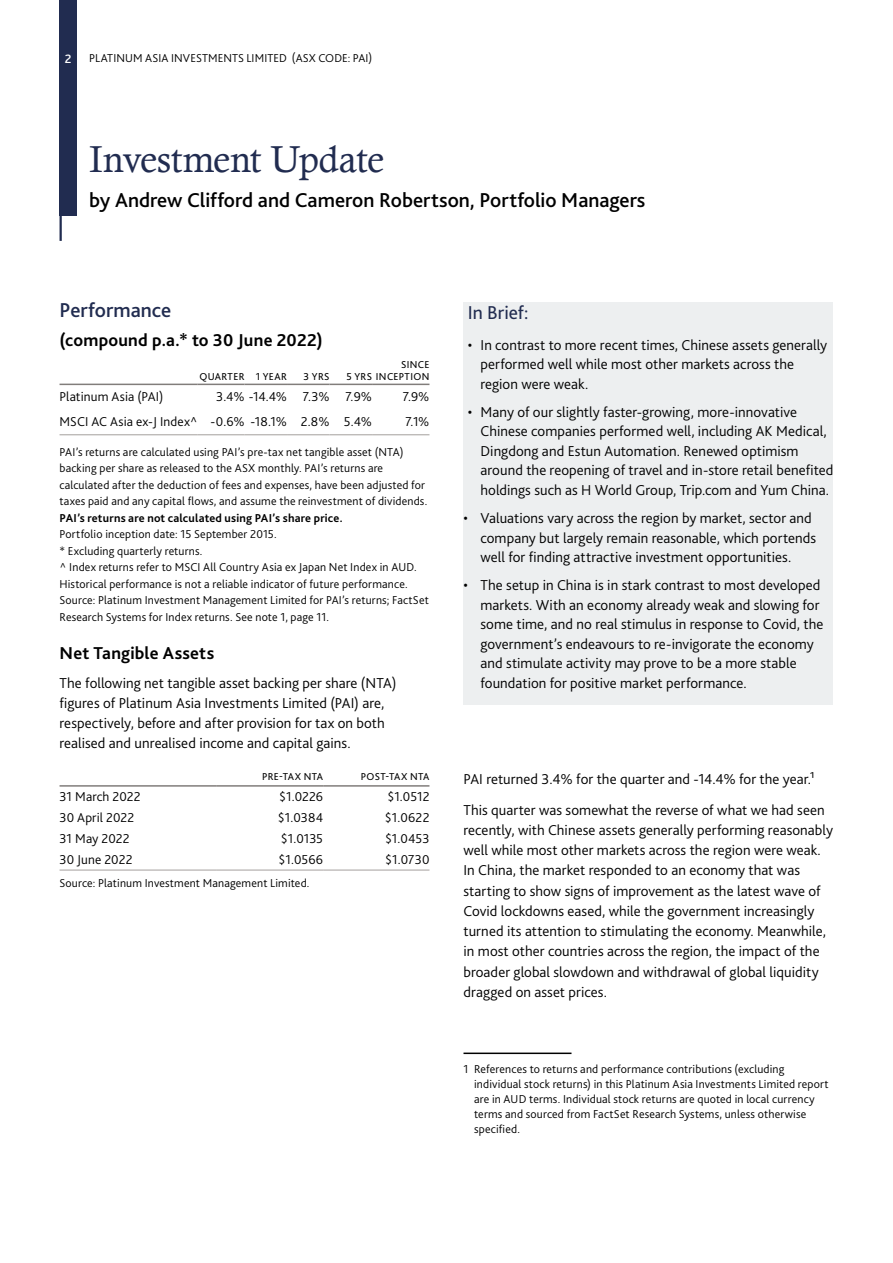
<style>
.page{position:relative;width:893px;height:1263px;background:#fff}
.page>*{position:absolute;margin:0;border:0;box-sizing:border-box;transform-origin:0 0}
.t1{font:37.5px "Calisto";letter-spacing:-.015em;color:#212c50}
.t2{font:500 21px "Bliss 2";color:#000}
.t3{font:500 21px "Bliss 2";color:#212c50}
.t4{font:19.5px "Bliss 2";color:#212c50}
.t5{font:700 18px "Bliss 2";letter-spacing:.01em;color:#000}
.t6{font:300 15px/20.2px "Bliss 2";letter-spacing:.005em;color:#000}
.t7{font:300 13.5px "Bliss 2";letter-spacing:.005em;color:#000}
.t8{font:500 12.75px "Bliss 2";color:#fff}
.t9{font:300 12px/16.5px "Bliss 2";letter-spacing:.01em;color:#000}
.t10{font:700 12px "Bliss 2";letter-spacing:.015em;color:#000}
.t11{font:10.5px "Bliss 2";letter-spacing:.035em;color:#000}
</style>
<div class="page">
<div style="left:60px;top:0;width:17px;height:215px;background:#212c50"></div>
<hr style="left:60px;top:0;width:2px;height:241px;background:#212c50">
<hr style="left:60px;top:384px;width:138px;height:1px;background:#817d7b">
<hr style="left:198px;top:384px;width:46px;height:1px;background:#817d7b">
<hr style="left:244px;top:384px;width:43px;height:1px;background:#817d7b">
<hr style="left:287px;top:384px;width:43px;height:1px;background:#817d7b">
<hr style="left:330px;top:384px;width:42px;height:1px;background:#817d7b">
<hr style="left:372px;top:384px;width:57px;height:1px;background:#817d7b">
<hr style="left:60px;top:434px;width:138px;height:1px;background:#a4a09d">
<hr style="left:198px;top:434px;width:46px;height:1px;background:#a4a09d">
<hr style="left:244px;top:434px;width:43px;height:1px;background:#a4a09d">
<hr style="left:287px;top:434px;width:43px;height:1px;background:#a4a09d">
<hr style="left:330px;top:434px;width:42px;height:1px;background:#a4a09d">
<hr style="left:372px;top:434px;width:57px;height:1px;background:#a4a09d">
<hr style="left:60px;top:785px;width:157px;height:2px;background:#817d7b">
<hr style="left:217px;top:785px;width:106px;height:2px;background:#817d7b">
<hr style="left:323px;top:785px;width:106px;height:2px;background:#817d7b">
<hr style="left:60px;top:870px;width:157px;height:1px;background:#a4a09d">
<hr style="left:217px;top:870px;width:106px;height:1px;background:#a4a09d">
<hr style="left:323px;top:870px;width:106px;height:1px;background:#a4a09d">
<div style="left:463px;top:302px;width:370px;height:403px;background:#edeff0"></div>
<hr style="left:463px;top:1052px;width:108px;height:2px;background:#000">
<p class="t8" style="left:65px;top:50px;width:8px">2</p>
<p class="t9" style="left:89px;top:49px;width:284px">PLATINUM ASIA INVESTMENTS LIMITED (ASX CODE: PAI)</p>
<h1 class="t1" style="left:89px;top:137px;width:296px">Investment Update</h1>
<h2 class="t2" style="left:89px;top:187px;width:558px">by Andrew Clifford and Cameron Robertson, Portfolio Managers</h2>
<h2 class="t3" style="left:60px;top:297px;width:113px">Performance</h2>
<p class="t5" style="left:60px;top:329px;width:265px">(compound p.a.* to 30 June 2022)</p>
<p class="t11" style="left:199px;top:370px;width:89px">QUARTER 1 YEAR</p>
<p class="t11" style="left:304px;top:370px;width:27px">3 YRS</p>
<p class="t11" style="left:346px;top:370px;width:85px">5 YRS INCEPTION</p>
<p class="t11" style="left:401px;top:358px;width:30px">SINCE</p>
<p class="t7" style="left:60px;top:388px;width:105px">Platinum Asia (PAI)</p>
<p class="t7" style="left:216px;top:388px;width:157px">3.4% -14.4% 7.3% 7.9%</p>
<p class="t7" style="left:403px;top:388px;width:28px">7.9%</p>
<p class="t7" style="left:60px;top:413px;width:314px">MSCI AC Asia ex-J Index^ -0.6% -18.1% 2.8% 5.4%</p>
<p class="t7" style="left:405px;top:413px;width:26px">7.1%</p>
<p class="t9" style="left:60px;top:443px;width:369px">PAI’s returns are calculated using PAI’s pre-tax net tangible asset (NTA) backing per share as released to the ASX monthly. PAI’s returns are calculated after the deduction of fees and expenses, have been adjusted for taxes paid and any capital flows, and assume the reinvestment of dividends.</p>
<p class="t10" style="left:60px;top:510px;width:284px">PAI’s returns are not calculated using PAI’s share price.</p>
<p class="t9" style="left:60px;top:526px;width:371px">Portfolio inception date: 15 September 2015.<br>* Excluding quarterly returns.<br>^ Index returns refer to MSCI All Country Asia ex Japan Net Index in AUD.<br>Historical performance is not a reliable indicator of future performance.<br>Source: Platinum Investment Management Limited for PAI’s returns; FactSet Research Systems for Index returns. See note 1, page 11.</p>
<p class="t5" style="left:60px;top:642px;width:156px">Net Tangible Assets</p>
<p class="t6" style="left:60px;top:672px;width:338px">The following net tangible asset backing per share (NTA) figures of Platinum Asia Investments Limited (PAI) are, respectively, before and after provision for tax on both realised and unrealised income and capital gains.</p>
<p class="t11" style="left:262px;top:770px;width:63px">PRE-TAX NTA</p>
<p class="t11" style="left:361px;top:770px;width:70px">POST-TAX NTA</p>
<p class="t7" style="left:60px;top:788px;width:83px">31 March 2022</p>
<p class="t7" style="left:279px;top:788px;width:46px">$1.0226</p>
<p class="t7" style="left:387px;top:788px;width:44px">$1.0512</p>
<p class="t7" style="left:60px;top:809px;width:76px">30 April 2022</p>
<p class="t7" style="left:278px;top:809px;width:47px">$1.0384</p>
<p class="t7" style="left:385px;top:809px;width:46px">$1.0622</p>
<p class="t7" style="left:60px;top:830px;width:72px">31 May 2022</p>
<p class="t7" style="left:281px;top:830px;width:44px">$1.0135</p>
<p class="t7" style="left:385px;top:830px;width:46px">$1.0453</p>
<p class="t7" style="left:60px;top:851px;width:75px">30 June 2022</p>
<p class="t7" style="left:279px;top:851px;width:46px">$1.0566</p>
<p class="t7" style="left:385px;top:851px;width:46px">$1.0730</p>
<p class="t9" style="left:60px;top:874px;width:252px">Source: Platinum Investment Management Limited.</p>
<h3 class="t4" style="left:468px;top:301px;width:62px">In Brief:</h3>
<p class="t6" style="left:480px;top:334px;width:348px;line-height:19.5px;text-indent:-13px">• In contrast to more recent times, Chinese assets generally performed well while most other markets across the region were weak.</p>
<p class="t6" style="left:480px;top:401px;width:354px;line-height:19.6px;text-indent:-13px">• Many of our slightly faster-growing, more-innovative Chinese companies performed well, including AK Medical, Dingdong and Estun Automation. Renewed optimism around the reopening of travel and in-store retail benefited holdings such as H World Group, Trip.com and Yum China.</p>
<p class="t6" style="left:480px;top:508px;width:337px;line-height:19.5px;text-indent:-17px">• Valuations vary across the region by market, sector and company but largely remain reasonable, which portends well for finding attractive investment opportunities.</p>
<p class="t6" style="left:480px;top:575px;width:344px;line-height:19.5px;text-indent:-17px">• The setup in China is in stark contrast to most developed markets. With an economy already weak and slowing for some time, and no real stimulus in response to Covid, the government’s endeavours to re-invigorate the economy and stimulate activity may prove to be a more stable foundation for positive market performance.</p>
<p class="t6" style="left:463px;top:763px;width:363px;line-height:30.9px">PAI returned 3.4% for the quarter and -14.4% for the year.1<br>This quarter was somewhat the reverse of what we had seen</p>
<p class="t6" style="left:463px;top:819px;width:371px">recently, with Chinese assets generally performing reasonably well while most other markets across the region were weak.<br>In China, the market responded to an economy that was starting to show signs of improvement as the latest wave of Covid lockdowns eased, while the government increasingly turned its attention to stimulating the economy. Meanwhile, in most other countries across the region, the impact of the broader global slowdown and withdrawal of global liquidity dragged on asset prices.</p>
<p class="t9" style="left:474px;top:1061px;width:356px;line-height:15px;text-indent:-11px">1 References to returns and performance contributions (excluding individual stock returns) in this Platinum Asia Investments Limited report are in AUD terms. Individual stock returns are quoted in local currency terms and sourced from FactSet Research Systems, unless otherwise specified.</p>
</div>
